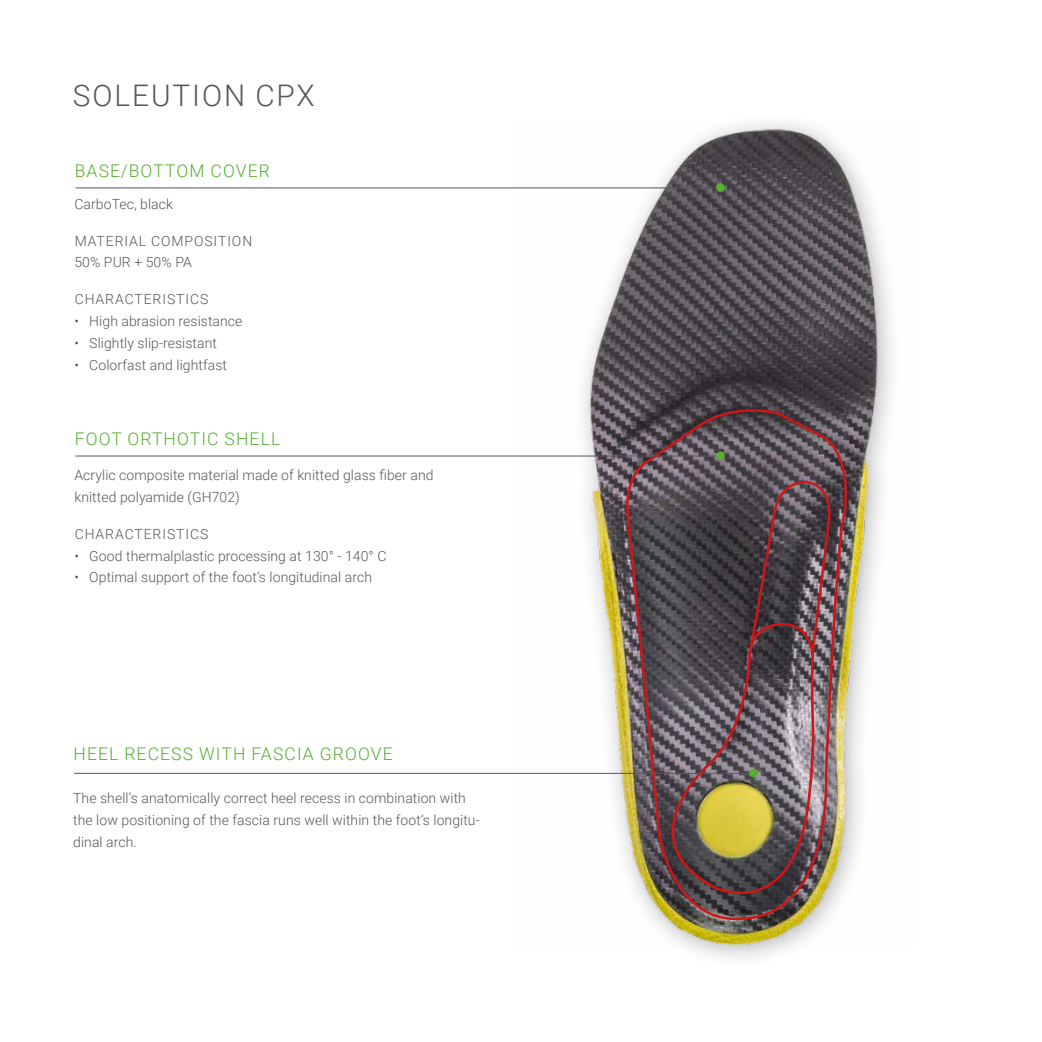
<style>
.page{position:relative;width:1042px;height:1042px;background:#fff}
.page>*{position:absolute;margin:0;border:0;box-sizing:border-box;transform-origin:0 0}
.t1{font:300 29.75px "Roboto";letter-spacing:.065em;color:#575756}
.t2{font:300 17.5px "Roboto";letter-spacing:.065em;color:#56af31}
.t3{font:300 14px/21.9px "Roboto";letter-spacing:.005em;color:#575756}
.t4{font:300 14px/21.9px "Roboto";letter-spacing:.065em;color:#575756}
</style>
<div class="page">
<img style="left:513px;top:122px;width:379px;height:828px">
<div style="left:607px;top:390px;width:266px;height:556px;background:#000;opacity:.3"></div>
<svg style="left:622px;top:401px;width:230px;height:528px;background:#5e5356"></svg>
<div style="left:652px;top:604px;width:189px;height:316px;background:#000;opacity:.3"></div>
<img style="left:622px;top:621px;width:232px;height:294px">
<svg style="left:748px;top:479px;width:86px;height:178px;background:#5a474d"></svg>
<hr style="left:75px;top:188px;width:645px;height:1px;background:#575756">
<div style="left:716px;top:183px;width:9px;height:9px;background:#56af31;border-radius:50%"></div>
<hr style="left:75px;top:456px;width:645px;height:1px;background:#575756">
<div style="left:716px;top:451px;width:9px;height:9px;background:#56af31;border-radius:50%"></div>
<hr style="left:74px;top:773px;width:677px;height:1px;background:#575756">
<div style="left:749px;top:768px;width:9px;height:9px;background:#56af31;border-radius:50%"></div>
<h1 class="t1" style="left:73px;top:74px;width:243px">SOLEUTION CPX</h1>
<p class="t2" style="left:75px;top:158px;width:197px">BASE/BOTTOM COVER</p>
<p class="t3" style="left:74px;top:192px;width:100px">CarboTec, black</p>
<p class="t4" style="left:74px;top:229px;width:179px">MATERIAL COMPOSITION<br>50% PUR + 50% PA</p>
<p class="t4" style="left:75px;top:288px;width:135px">CHARACTERISTICS</p>
<p class="t3" style="left:74px;top:310px;width:169px">• High abrasion resistance</p>
<p class="t3" style="left:74px;top:331px;width:144px">• Slightly slip-resistant</p>
<p class="t3" style="left:74px;top:353px;width:154px">• Colorfast and lightfast</p>
<p class="t2" style="left:75px;top:426px;width:207px">FOOT ORTHOTIC SHELL</p>
<p class="t3" style="left:74px;top:463px;width:361px">Acrylic composite material made of knitted glass fiber and knitted polyamide (GH702)</p>
<p class="t4" style="left:75px;top:522px;width:135px">CHARACTERISTICS</p>
<p class="t3" style="left:74px;top:544px;width:314px">• Good thermalplastic processing at 130° - 140° C</p>
<p class="t3" style="left:74px;top:566px;width:299px">• Optimal support of the foot’s longitudinal arch</p>
<p class="t2" style="left:73px;top:741px;width:321px">HEEL RECESS WITH FASCIA GROOVE</p>
<p class="t3" style="left:73px;top:787px;width:408px">The shell‘s anatomically correct heel recess in combination with the low positioning of the fascia runs well within the foot’s longitu&shy;dinal arch.</p>
</div>
